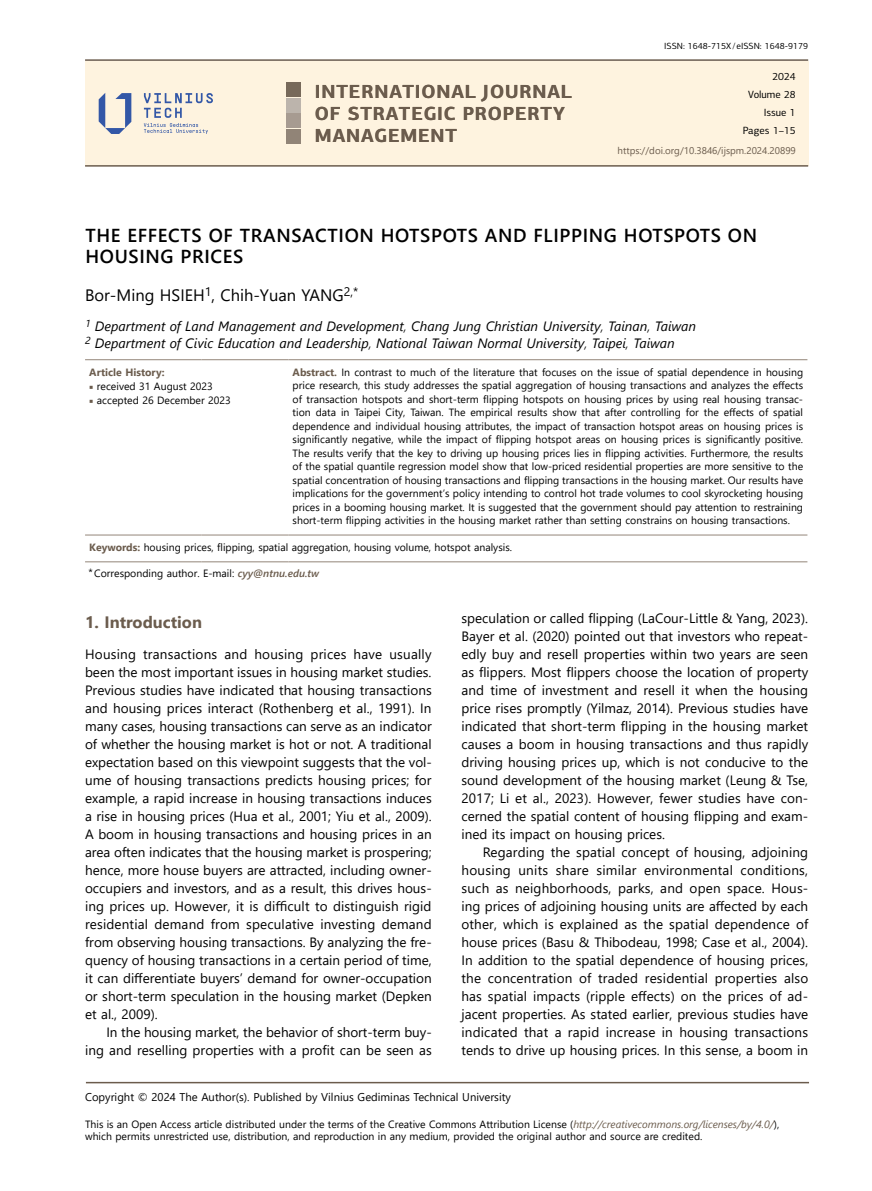
<style>
.page{position:relative;width:872px;height:1191px;background:#fff}
.page>*{position:absolute;margin:0;border:0;box-sizing:border-box;transform-origin:0 0}
.t1{font:700 18.9px/21.8px "PF Centro Sans Pro";letter-spacing:.045em;color:#6b5c4d}
.t2{font:600 18.75px/21px "Segoe UI";letter-spacing:.035em;color:#000}
.t3{font:16.5px "Segoe UI";color:#000}
.t4{font:700 16.5px "Segoe UI";color:#6b5c4d}
.t5{font:13.5px/18px "Segoe UI";color:#000;text-align:justify}
.t6{font:italic 13.5px/17.2px "Segoe UI";color:#000}
.t7{font:11.25px "Segoe UI";color:#000}
.t8{font:10.5px/13.5px "Segoe UI";color:#000}
.t9{font:10.5px/18.1px "PF Centro Sans Pro";color:#000;text-align:right}
.t10{font:700 10.5px "Segoe UI";color:#6b5c4d}
.t11{font:9.75px "Segoe UI";color:#6b5c4d}
.t12{font:9px "PF Centro Sans Pro";color:#000}
.s1{font-weight:300}
.s2{font-weight:700;color:#6b5c4d}
.s3{font-family:"Minion Pro";color:#6b5c4d}
.s4{font-weight:600;font-style:italic;color:#6b5c4d}
.s5{font-style:italic;color:#6b5c4d}
</style>
<div class="page">
<hr style="left:86px;top:1081px;width:723px;height:2px;background:#6b5c4d">
<div style="left:85px;top:61px;width:723px;height:104px;background:#fef3df"></div>
<hr style="left:85px;top:59px;width:723px;height:2px;background:#6b5c4d">
<hr style="left:85px;top:165px;width:723px;height:2px;background:#6b5c4d">
<svg style="left:99px;top:93px;width:32px;height:41px"></svg>
<svg style="left:144px;top:93px;width:69px;height:41px"></svg>
<div style="left:287px;top:82px;width:14px;height:15px;background:#77695a"></div>
<div style="left:287px;top:114px;width:14px;height:14px;background:#a79b91"></div>
<div style="left:287px;top:129px;width:14px;height:15px;background:#918477"></div>
<div style="left:287px;top:98px;width:14px;height:14px;background:#bcb4ac"></div>
<hr style="left:85px;top:359px;width:117px;height:1px;background:#9f9388">
<hr style="left:202px;top:359px;width:86px;height:1px;background:#9f9388">
<hr style="left:288px;top:359px;width:519px;height:1px;background:#9f9388">
<hr style="left:85px;top:534px;width:117px;height:1px;background:#9f9388">
<hr style="left:202px;top:534px;width:86px;height:1px;background:#9f9388">
<hr style="left:288px;top:534px;width:519px;height:1px;background:#9f9388">
<hr style="left:85px;top:561px;width:117px;height:1px;background:#9f9388">
<hr style="left:202px;top:561px;width:86px;height:1px;background:#9f9388">
<hr style="left:288px;top:561px;width:519px;height:1px;background:#9f9388">
<h1 class="t1" style="left:315px;top:81px;width:258px">INTERNATIONAL JOURNAL<br>OF STRATEGIC PROPERTY<br>MANAGEMENT</h1>
<p class="t12" style="left:664px;top:41px;width:145px">ISSN: 1648-715X/eISSN: 1648-9179</p>
<p class="t9" style="left:742px;top:67px;width:55px">2024<br>Volume 28<br>Issue 1<br>Pages 1–15</p>
<p class="t11" style="left:617px;top:141px;width:180px">https://doi.org/10.3846/ijspm.2024.20899</p>
<h2 class="t2" style="left:85px;top:223px;width:673px">THE EFFECTS OF TRANSACTION HOTSPOTS AND FLIPPING HOTSPOTS ON<br>HOUSING PRICES</h2>
<p class="t3" style="left:85px;top:280px;width:275px">Bor-Ming HSIEH<sup>1</sup>, Chih-Yuan YANG<sup>2,*</sup></p>
<p class="t6" style="left:85px;top:316px;width:612px"><sup>1</sup> Department of Land Management and Development<span class="s1">,</span> Chang Jung Christian University<span class="s1">,</span> Tainan<span class="s1">,</span> Taiwan<br><sup>2</sup> Department of Civic Education and Leadership<span class="s1">,</span> National Taiwan Normal University<span class="s1">,</span> Taipei<span class="s1">,</span> Taiwan</p>
<p class="t10" style="left:89px;top:362px;width:77px">Article History:</p>
<p class="t8" style="left:293px;top:364px;width:512px;text-align:justify"><span class="s2">Abstract.</span> In contrast to much of the literature that focuses on the issue of spatial dependence in housing price research, this study addresses the spatial aggregation of housing transactions and analyzes the effects of transaction hotspots and short-term flipping hotspots on housing prices by using real housing transac&shy;tion data in Taipei City, Taiwan. The empirical results show that after controlling for the effects of spatial dependence and individual housing attributes, the impact of transaction hotspot areas on housing prices is significantly negative, while the impact of flipping hotspot areas on housing prices is significantly positive.<br>The results verify that the key to driving up housing prices lies in flipping activities. Furthermore, the results of the spatial quantile regression model show that low-priced residential properties are more sensitive to the spatial concentration of housing transactions and flipping transactions in the housing market. Our results have implications for the government’s policy intending to control hot trade volumes to cool skyrocketing housing prices in a booming housing market. It is suggested that the government should pay attention to restraining short-term flipping activities in the housing market rather than setting constrains on housing transactions.</p>
<p class="t8" style="left:89px;top:379px;width:125px"><span class="s3">■</span> received 31 August 2023</p>
<p class="t8" style="left:89px;top:392px;width:143px"><span class="s3">■</span> accepted 26 December 2023</p>
<p class="t8" style="left:89px;top:540px;width:424px"><span class="s2">Keywords:</span> housing prices, flipping, spatial aggregation, housing volume, hotspot analysis.</p>
<p class="t8" style="left:88px;top:566px;width:232px">*Corresponding author. E-mail: <span class="s4">cyy@ntnu.edu.tw</span></p>
<p class="t4" style="left:85px;top:606px;width:118px">1. Introduction</p>
<p class="t5" style="left:85px;top:643px;width:348px">Housing transactions and housing prices have usually been the most important issues in housing market studies.<br>Previous studies have indicated that housing transactions and housing prices interact (Rothenberg et al., 1991). In many cases, housing transactions can serve as an indicator of whether the housing market is hot or not. A traditional expectation based on this viewpoint suggests that the vol&shy;ume of housing transactions predicts housing prices; for example, a rapid increase in housing transactions induces a rise in housing prices (Hua et al., 2001; Yiu et al., 2009).<br>A boom in housing transactions and housing prices in an area often indicates that the housing market is prospering; hence, more house buyers are attracted, including owner&shy;occupiers and investors, and as a result, this drives hous&shy;ing prices up. However, it is difficult to distinguish rigid residential demand from speculative investing demand from observing housing transactions. By analyzing the fre&shy;quency of housing transactions in a certain period of time, it can differentiate buyers’ demand for owner-occupation or short-term speculation in the housing market (Depken et al., 2009).</p>
<p class="t5" style="left:85px;top:1021px;width:348px;text-align:right">In the housing market, the behavior of short-term buy&shy;ing and reselling properties with a profit can be seen as</p>
<p class="t5" style="left:461px;top:607px;width:348px">speculation or called flipping (LaCour-Little &amp; Yang, 2023).<br>Bayer et al. (2020) pointed out that investors who repeat&shy;edly buy and resell properties within two years are seen as flippers. Most flippers choose the location of property and time of investment and resell it when the housing price rises promptly (Yilmaz, 2014). Previous studies have indicated that short-term flipping in the housing market causes a boom in housing transactions and thus rapidly driving housing prices up, which is not conducive to the sound development of the housing market (Leung &amp; Tse, 2017; Li et al., 2023). However, fewer studies have con&shy;cerned the spatial content of housing flipping and exam&shy;ined its impact on housing prices.</p>
<p class="t5" style="left:461px;top:841px;width:348px;text-indent:21px">Regarding the spatial concept of housing, adjoining housing units share similar environmental conditions, such as neighborhoods, parks, and open space. Hous&shy;ing prices of adjoining housing units are affected by each other, which is explained as the spatial dependence of house prices (Basu &amp; Thibodeau, 1998; Case et al., 2004).<br>In addition to the spatial dependence of housing prices, the concentration of traded residential properties also has spatial impacts (ripple effects) on the prices of ad&shy;jacent properties. As stated earlier, previous studies have indicated that a rapid increase in housing transactions tends to drive up housing prices. In this sense, a boom in</p>
<p class="t7" style="left:85px;top:1086px;width:427px">Copyright © 2024 The Author(s). Published by Vilnius Gediminas Technical University</p>
<p class="t8" style="left:85px;top:1117px;width:695px;line-height:12px">This is an Open Access article distributed under the terms of the Creative Commons Attribution License (<span class="s5">http://creativecommons.org/licenses/by/4.0/</span>), which permits unrestricted use, distribution, and reproduction in any medium, provided the original author and source are credited.</p>
</div>
